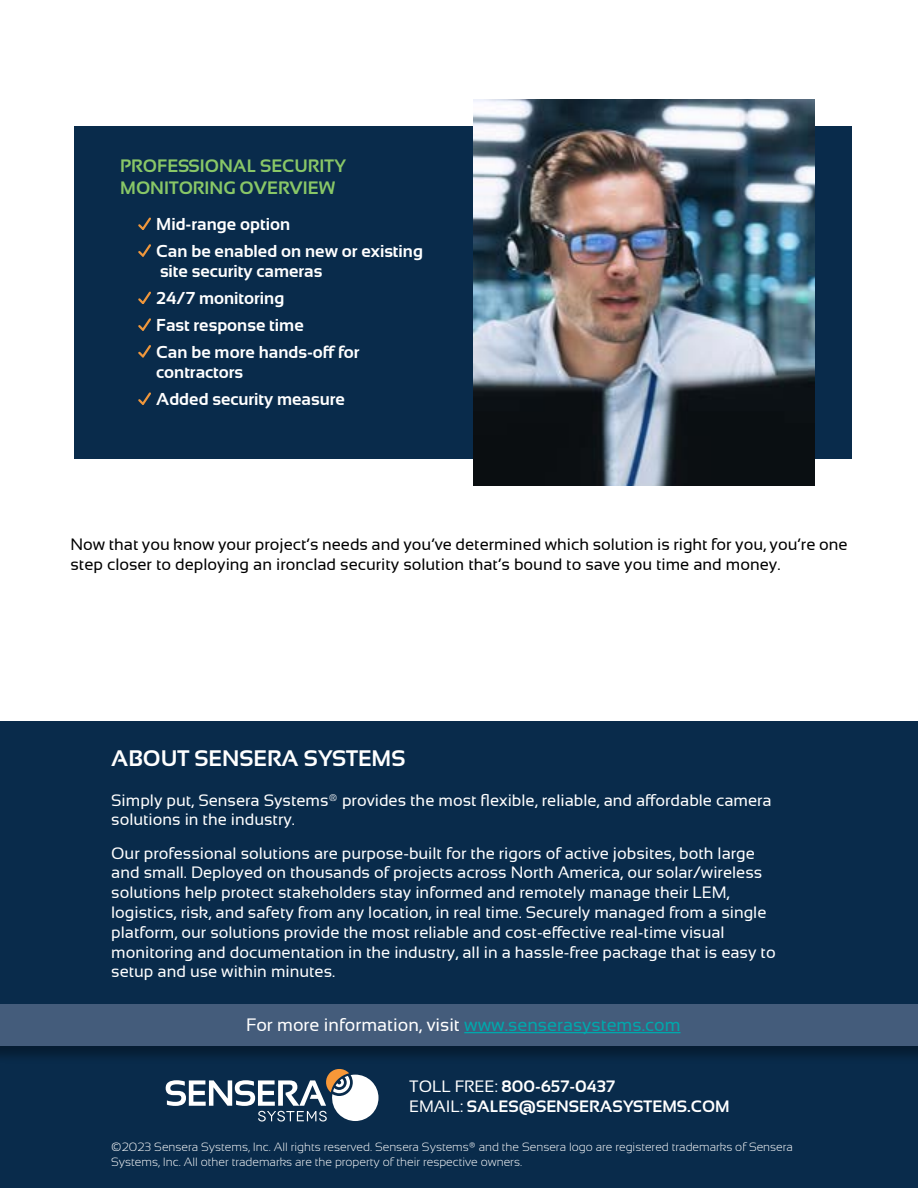
<style>
.page{position:relative;width:918px;height:1188px;background:#fff}
.page>*{position:absolute;margin:0;border:0;box-sizing:border-box;transform-origin:0 0}
.t1{font:700 22.5px "Sansation";color:#fff}
.t2{font:18px "Sansation";color:#fff}
.t3{font:700 18px/21.6px "Sansation";color:#89c767}
.t4{font:700 17.25px/26.7px "Sansation";color:#fff}
.t5{font:16.5px/19.8px "Sansation";color:#fff}
.t6{font:16.5px/19.8px "Sansation";color:#000}
.t7{font:700 16.5px/19.8px "Sansation";color:#fff}
.t8{font:300 12px/14.4px "Sansation";color:#fff}
.s1{color:#00a8ac}
.s2{font-weight:400}
</style>
<div class="page">
<div style="left:0;top:722px;width:918px;height:466px;background:#092b4b"></div>
<svg style="left:166px;top:1069px;width:213px;height:53px"></svg>
<div style="left:0;top:1005px;width:918px;height:59px;background:#000;opacity:.32"></div>
<div style="left:0;top:1004px;width:918px;height:41px;background:#445c7b"></div>
<hr style="left:464px;top:1032px;width:217px;height:1px;background:#00a8ac">
<div style="left:75px;top:126px;width:777px;height:333px;background:#092b4b"></div>
<img style="left:474px;top:99px;width:341px;height:387px">
<svg style="left:138px;top:217px;width:13px;height:13px"></svg>
<svg style="left:138px;top:244px;width:13px;height:13px"></svg>
<svg style="left:138px;top:292px;width:13px;height:12px"></svg>
<svg style="left:138px;top:318px;width:13px;height:13px"></svg>
<svg style="left:138px;top:345px;width:13px;height:13px"></svg>
<svg style="left:138px;top:392px;width:13px;height:13px"></svg>
<p class="t3" style="left:120px;top:155px;width:227px">PROFESSIONAL SECURITY<br>MONITORING OVERVIEW</p>
<p class="t4" style="left:156px;top:211px;width:268px">Mid-range option<br>Can be enabled on new or existing</p>
<p class="t4" style="left:156px;top:258px;width:205px">site security cameras<br>24/7 monitoring<br>Fast response time<br>Can be more hands-off for</p>
<p class="t4" style="left:156px;top:359px;width:190px">contractors<br>Added security measure</p>
<p class="t6" style="left:70px;top:535px;width:779px">Now that you know your project’s needs and you’ve determined which solution is right for you, you’re one step closer to deploying an ironclad security solution that’s bound to save you time and money.</p>
<h1 class="t1" style="left:111px;top:746px;width:296px">ABOUT SENSERA SYSTEMS</h1>
<p class="t5" style="left:111px;top:790px;width:662px">Simply put, Sensera Systems® provides the most flexible, reliable, and affordable camera solutions in the industry.</p>
<p class="t5" style="left:111px;top:843px;width:666px">Our professional solutions are purpose-built for the rigors of active jobsites, both large and small. Deployed on thousands of projects across North America, our solar/wireless solutions help protect stakeholders stay informed and remotely manage their LEM, logistics, risk, and safety from any location, in real time. Securely managed from a single platform, our solutions provide the most reliable and cost-effective real-time visual monitoring and documentation in the industry, all in a hassle-free package that is easy to setup and use within minutes.</p>
<p class="t2" style="left:246px;top:1015px;width:436px">For more information, visit <span class="s1">www.senserasystems.com</span></p>
<p class="t7" style="left:409px;top:1076px;width:322px"><span class="s2">TOLL FREE:</span> 800-657-0437<br><span class="s2">EMAIL:</span> SALES@SENSERASYSTEMS.COM</p>
<p class="t8" style="left:111px;top:1140px;width:683px">©2023 Sensera Systems, Inc. All rights reserved. Sensera Systems® and the Sensera logo are registered trademarks of Sensera<br>Systems, Inc. All other trademarks are the property of their respective owners.</p>
</div>
